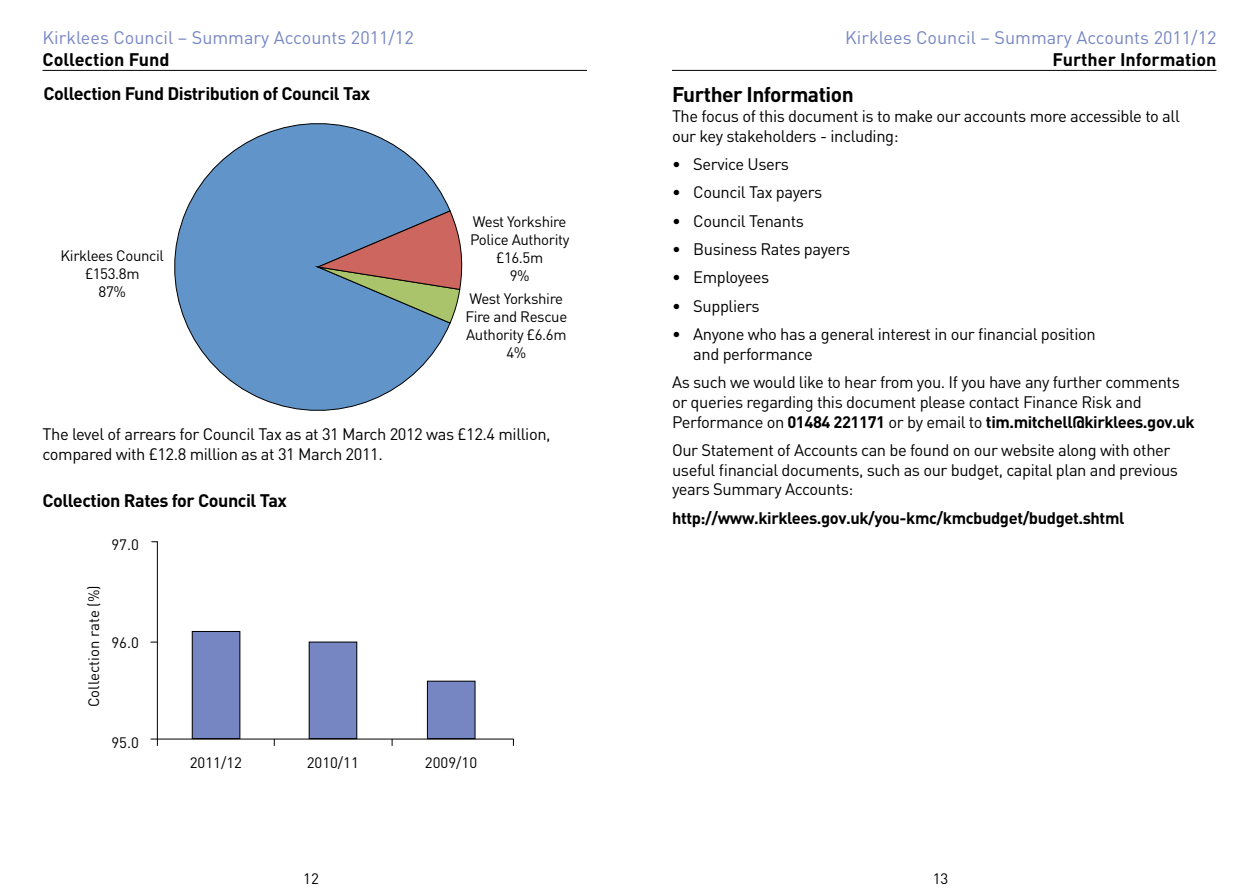
<style>
.page{position:relative;width:1259px;height:893px;background:#fff}
.page>*{position:absolute;margin:0;border:0;box-sizing:border-box;transform-origin:0 0}
.t1{font:700 21px "DIN";letter-spacing:-.025em;color:#000}
.t2{font:700 18px/33.8px "DIN";letter-spacing:-.025em;color:#000}
.t3{font:18px "DIN";color:#7686c2}
.t4{font:700 18px "DIN";color:#000}
.t5{font:16.5px/19.8px "DIN";letter-spacing:-.025em;color:#000}
.t6{font:700 16.5px "DIN";letter-spacing:-.025em;color:#000}
.t7{font:15px/18px "DIN";letter-spacing:-.025em;color:#000;text-align:center}
.t8{font:15px "DIN";color:#000}
.s1{font-weight:700}
</style>
<div class="page">
<hr style="left:672px;top:70px;width:544px;height:1px;background:#000">
<div style="left:192px;top:631px;width:48px;height:108px;background:#7686c2"></div>
<div style="left:192px;top:631px;width:48px;height:108px;border:1px solid #000"></div>
<div style="left:309px;top:642px;width:48px;height:97px;background:#7686c2"></div>
<div style="left:309px;top:642px;width:48px;height:97px;border:1px solid #000"></div>
<div style="left:427px;top:681px;width:48px;height:58px;background:#7686c2"></div>
<div style="left:427px;top:681px;width:48px;height:58px;border:1px solid #000"></div>
<hr style="left:43px;top:70px;width:544px;height:1px;background:#000">
<svg style="left:174px;top:123px;width:277px;height:288px"></svg>
<svg style="left:317px;top:210px;width:146px;height:114px;background:#908891"></svg>
<hr style="left:151px;top:739px;width:363px;height:1px;background:#000">
<svg style="left:151px;top:541px;width:7px;height:205px"></svg>
<p class="t3" style="left:43px;top:28px;width:373px">Kirklees Council – Summary Accounts 2011/12</p>
<p class="t2" style="left:43px;top:42px;width:329px">Collection Fund<br>Collection Fund Distribution of Council Tax</p>
<p class="t7" style="left:61px;top:246px;width:105px">Kirklees Council £153.8m<br>87%</p>
<p class="t7" style="left:470px;top:212px;width:101px">West Yorkshire<br>Police Authority £16.5m<br>9%</p>
<p class="t7" style="left:465px;top:290px;width:103px">West Yorkshire<br>Fire and Rescue<br>Authority £6.6m<br>4%</p>
<p class="t5" style="left:43px;top:425px;width:509px">The level of arrears for Council Tax as at 31 March 2012 was £12.4 million, compared with £12.8 million as at 31 March 2011.</p>
<p class="t2" style="left:43px;top:483px;width:246px">Collection Rates for Council Tax</p>
<p class="t7" style="left:111px;top:536px;width:29px">97.0</p>
<p class="t8" style="left:85px;top:707px;width:124px;rotate:-90deg">Collection rate (%)</p>
<p class="t7" style="left:111px;top:634px;width:29px">96.0</p>
<p class="t7" style="left:111px;top:733px;width:29px">95.0</p>
<p class="t7" style="left:190px;top:753px;width:54px">2011/12</p>
<p class="t7" style="left:307px;top:753px;width:54px">2010/11</p>
<p class="t7" style="left:425px;top:753px;width:54px">2009/10</p>
<p class="t3" style="left:845px;top:28px;width:373px">Kirklees Council – Summary Accounts 2011/12</p>
<p class="t4" style="left:1052px;top:47px;width:165px">Further Information</p>
<p class="t1" style="left:672px;top:80px;width:183px">Further Information</p>
<p class="t5" style="left:672px;top:106px;width:509px">The focus of this document is to make our accounts more accessible to all our key stakeholders - including:</p>
<p class="t5" style="left:672px;top:154px;width:119px">• Service Users</p>
<p class="t5" style="left:672px;top:183px;width:152px">• Council Tax payers</p>
<p class="t5" style="left:672px;top:211px;width:133px">• Council Tenants</p>
<p class="t5" style="left:672px;top:239px;width:180px">• Business Rates payers</p>
<p class="t5" style="left:672px;top:268px;width:99px">• Employees</p>
<p class="t5" style="left:672px;top:296px;width:89px">• Suppliers</p>
<p class="t5" style="left:693px;top:324px;width:404px;text-indent:-21px">• Anyone who has a general interest in our financial position and performance</p>
<p class="t5" style="left:672px;top:372px;width:524px">As such we would like to hear from you. If you have any further comments or queries regarding this document please contact Finance Risk and<br>Performance on <span class="s1">01484 221171</span> or by email to <span class="s1">tim.mitchell@kirklees.gov.uk</span></p>
<p class="t5" style="left:672px;top:440px;width:507px">Our Statement of Accounts can be found on our website along with other useful financial documents, such as our budget, capital plan and previous years Summary Accounts:</p>
<p class="t6" style="left:672px;top:507px;width:454px">http://www.kirklees.gov.uk/you-kmc/kmcbudget/budget.shtml</p>
<p class="t7" style="left:303px;top:870px;width:17px">12</p>
<p class="t7" style="left:932px;top:870px;width:17px">13</p>
</div>
